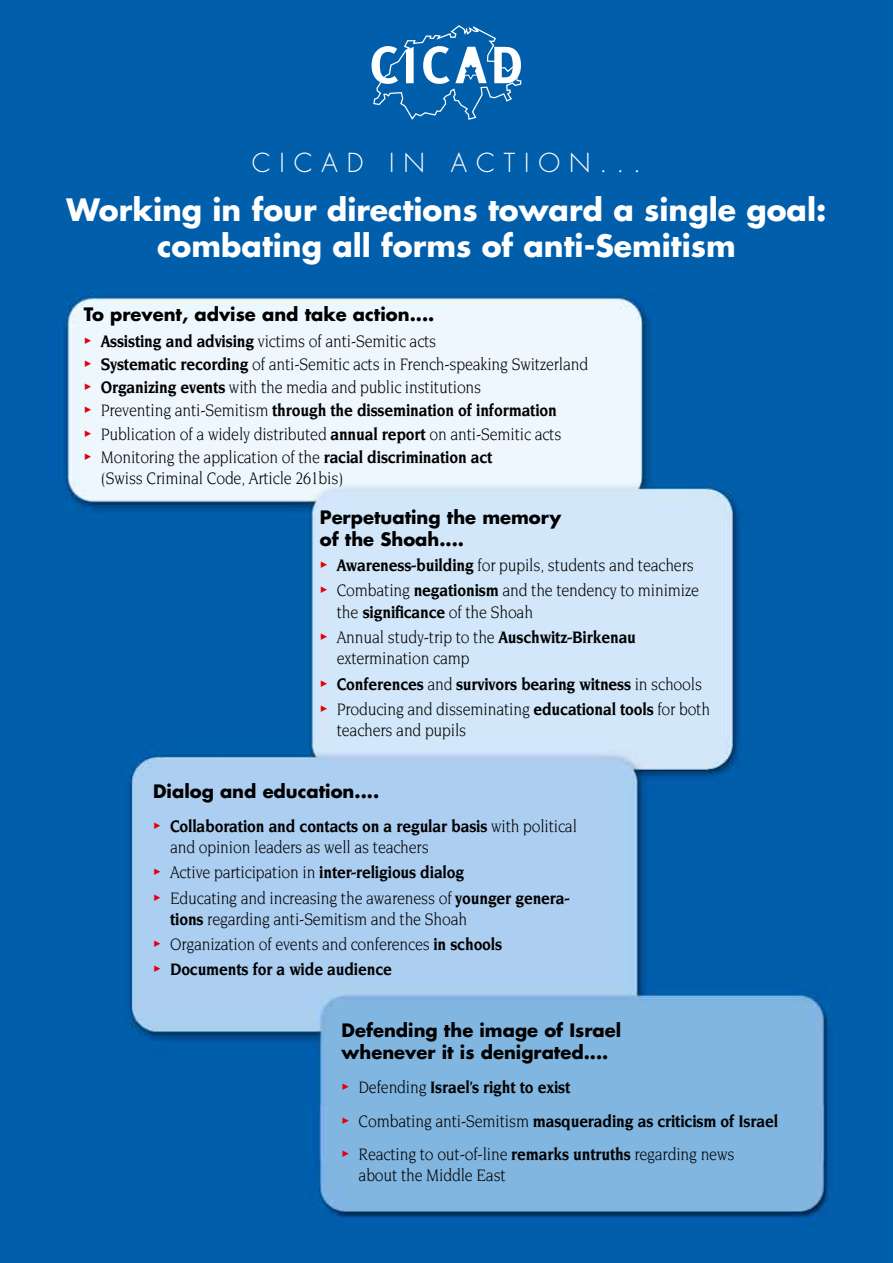
<style>
.page{position:relative;width:893px;height:1263px;background:#fff}
.page>*{position:absolute;margin:0;border:0;box-sizing:border-box;transform-origin:0 0}
.t1{font:700 30px/36px "Futura";color:#fff;text-align:center}
.t2{font:300 25.5px "Futura";letter-spacing:.35em;color:#fff}
.t3{font:18px/21px "Novarese";letter-spacing:-.01em;color:#000;scale:.88 1}
.t4{font:700 18px "Novarese";letter-spacing:-.01em;color:#000;scale:.88 1}
.t5{font:700 18px/21.6px "Futura";color:#000}
.s1{font-family:"Meta Plus Bold Caps";color:#e3000b}
.s2{font-weight:700}
.s3{font-family:"Meta Plus Bold Caps";font-weight:400;color:#e3000b}
.s4{font-weight:400}
</style>
<div class="page">
<img style="left:0;top:0;width:893px;height:1263px">
<svg style="left:372px;top:25px;width:149px;height:95px"></svg>
<h2 class="t2" style="left:252px;top:147px;width:391px">CICAD IN ACTION...</h2>
<h1 class="t1" style="left:67px;top:191px;width:761px">Working in four directions toward a single goal: combating all forms of anti-Semitism</h1>
<p class="t5" style="left:84px;top:303px;width:352px">To prevent, advise and take action....</p>
<p class="t3" style="left:84px;top:330px;width:402px"><span class="s1">•</span> <span class="s2">Assisting and advising</span> victims of anti-Semitic acts</p>
<p class="t3" style="left:84px;top:353px;width:575px"><span class="s1">•</span> <span class="s2">Systematic recording</span> of anti-Semitic acts in French-speaking Switzerland</p>
<p class="t3" style="left:84px;top:376px;width:453px"><span class="s1">•</span> <span class="s2">Organizing events</span> with the media and public institutions</p>
<p class="t4" style="left:84px;top:400px;width:539px"><span class="s3">•</span> <span class="s4">Preventing anti-Semitism</span> through the dissemination of information</p>
<p class="t3" style="left:84px;top:423px;width:544px"><span class="s1">•</span> Publication of a widely distributed <span class="s2">annual report</span> on anti-Semitic acts</p>
<p class="t3" style="left:101px;top:446px;width:447px;text-indent:-17px"><span class="s1">•</span> Monitoring the application of the <span class="s2">racial discrimination act </span>(Swiss Criminal Code, Article 261bis)</p>
<p class="t5" style="left:320px;top:506px;width:243px">Perpetuating the memory of the Shoah....</p>
<p class="t3" style="left:320px;top:555px;width:427px"><span class="s1">•</span> <span class="s2">Awareness-building</span> for pupils, students and teachers</p>
<p class="t3" style="left:337px;top:579px;width:413px;line-height:21.6px;text-indent:-17px"><span class="s1">•</span> Combating <span class="s2">negationism</span> and the tendency to minimize the <span class="s2">significance</span> of the Shoah</p>
<p class="t3" style="left:337px;top:627px;width:342px;text-indent:-17px"><span class="s1">•</span> Annual study-trip to the <span class="s2">Auschwitz-Birkenau </span>extermination camp</p>
<p class="t4" style="left:320px;top:673px;width:436px"><span class="s3">•</span> Conferences <span class="s4">and</span> survivors bearing witness <span class="s4">in schools</span></p>
<p class="t3" style="left:337px;top:698px;width:426px;text-indent:-17px"><span class="s1">•</span> Producing and disseminating <span class="s2">educational tools</span> for both teachers and pupils</p>
<p class="t5" style="left:153px;top:780px;width:228px">Dialog and education....</p>
<p class="t3" style="left:170px;top:815px;width:464px;text-indent:-17px"><span class="s1">•</span> <span class="s2">Collaboration and contacts on a regular basis</span> with political and opinion leaders as well as teachers</p>
<p class="t3" style="left:153px;top:862px;width:355px"><span class="s1">•</span> Active participation in <span class="s2">inter-religious dialog</span></p>
<p class="t3" style="left:170px;top:887px;width:456px;text-indent:-17px"><span class="s1">•</span> Educating and increasing the awareness of <span class="s2">younger genera&shy;tions</span> regarding anti-Semitism and the Shoah</p>
<p class="t3" style="left:153px;top:933px;width:398px"><span class="s1">•</span> Organization of events and conferences <span class="s2">in schools</span></p>
<p class="t4" style="left:153px;top:959px;width:273px"><span class="s3">•</span> Documents for a wide audience</p>
<p class="t5" style="left:342px;top:1020px;width:281px">Defending the image of Israel whenever it is denigrated....</p>
<p class="t4" style="left:342px;top:1077px;width:261px"><span class="s3">•</span> <span class="s4">Defending</span> Israel’s right to exist</p>
<p class="t4" style="left:342px;top:1110px;width:497px"><span class="s3">•</span> <span class="s4">Combating anti-Semitism</span> masquerading as criticism of Israel</p>
<p class="t3" style="left:359px;top:1144px;width:429px;text-indent:-17px"><span class="s1">•</span> Reacting to out-of-line <span class="s2">remarks untruths</span> regarding news about the Middle East</p>
</div>
